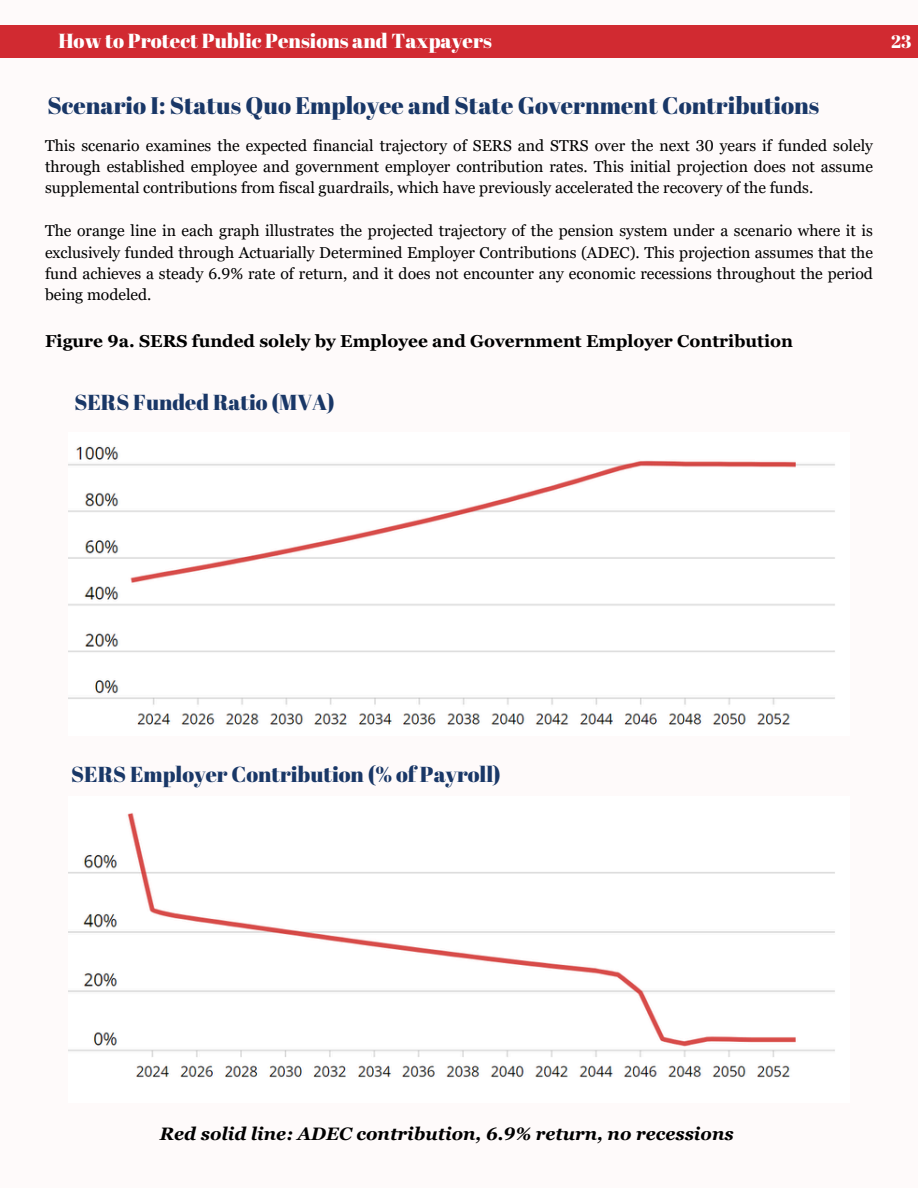
<style>
.page{position:relative;width:918px;height:1188px;background:#fefafa}
.page>*{position:absolute;margin:0;border:0;box-sizing:border-box;transform-origin:0 0}
.t1{font:24px "Abril Fatface";color:#193767}
.t2{font:21.6px "Abril Fatface";color:#193767}
.t3{font:20.25px "Abril Fatface";color:#fff}
.t4{font:italic 700 18px "Georgia Pro";color:#000}
.t5{font:18px "Abril Fatface";color:#fff}
.t6{font:700 17.25px "Georgia Pro";color:#000}
.t7{font:15.75px/21.3px "Georgia Pro";color:#000;text-align:justify}
</style>
<div class="page">
<div style="left:0;top:25px;width:918px;height:33px;background:#d12a31"></div>
<img style="left:68px;top:813px;width:767px;height:265px">
<img style="left:68px;top:446px;width:767px;height:279px">
<p class="t3" style="left:58px;top:27px;width:435px">How to Protect Public Pensions and Taxpayers</p>
<h1 class="t5" style="left:891px;top:29px;width:22px">23</h1>
<p class="t1" style="left:47px;top:88px;width:773px">Scenario I: Status Quo Employee and State Government Contributions</p>
<h1 class="t7" style="left:45px;top:135px;width:829px">This scenario examines the expected financial trajectory of SERS and STRS over the next 30 years if funded solely through established employee and government employer contribution rates. This initial projection does not assume supplemental contributions from fiscal guardrails, which have previously accelerated the recovery of the funds.</h1>
<p class="t7" style="left:45px;top:220px;width:829px">The orange line in each graph illustrates the projected trajectory of the pension system under a scenario where it is exclusively funded through Actuarially Determined Employer Contributions (ADEC). This projection assumes that the fund achieves a steady 6.9% rate of return, and it does not encounter any economic recessions throughout the period being modeled.</p>
<h3 class="t6" style="left:45px;top:331px;width:749px">Figure 9a. SERS funded solely by Employee and Government Employer Contribution</h3>
<h3 class="t2" style="left:74px;top:387px;width:262px">SERS Funded Ratio (MVA)</h3>
<p class="t2" style="left:71px;top:759px;width:431px">SERS Employer Contribution (% of Payroll)</p>
<h1 class="t4" style="left:160px;top:1124px;width:575px">Red solid line: ADEC contribution, 6.9% return, no recessions</h1>
</div>
